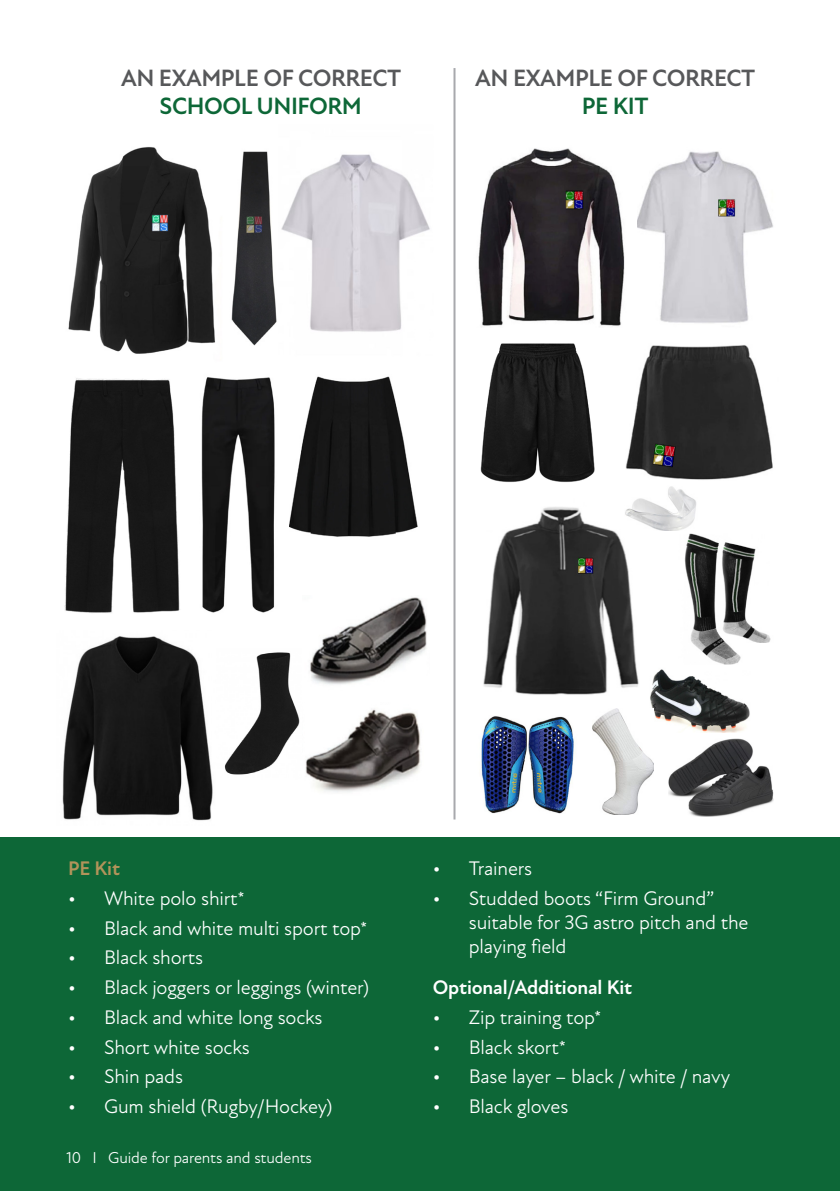
<style>
.page{position:relative;width:840px;height:1191px;background:#fff}
.page>*{position:absolute;margin:0;border:0;box-sizing:border-box;transform-origin:0 0}
.t1{font:700 24px/28px "New Atten";letter-spacing:-.02em;color:#57585a;text-align:center}
.t2{font:20px/24px "New Atten";letter-spacing:-.01em;color:#fff}
.t3{font:700 20px "New Atten";letter-spacing:-.01em;color:#fff}
.t4{font:700 20px "New Atten";color:#b2945a}
.t5{font:16px "New Atten";letter-spacing:-.01em;color:#fff}
.s1{color:#0d6737}
</style>
<div class="page">
<img style="left:224px;top:652px;width:76px;height:123px">
<img style="left:626px;top:345px;width:147px;height:135px">
<img style="left:480px;top:343px;width:115px;height:139px">
<img style="left:637px;top:151px;width:136px;height:173px">
<img style="left:478px;top:148px;width:147px;height:178px">
<img style="left:483px;top:507px;width:178px;height:188px">
<img style="left:684px;top:533px;width:87px;height:132px">
<img style="left:68px;top:147px;width:147px;height:207px">
<img style="left:231px;top:151px;width:46px;height:195px">
<img style="left:281px;top:154px;width:149px;height:178px">
<img style="left:64px;top:378px;width:116px;height:235px">
<img style="left:201px;top:377px;width:74px;height:236px">
<img style="left:289px;top:376px;width:129px;height:161px">
<img style="left:62px;top:636px;width:151px;height:185px">
<img style="left:310px;top:597px;width:117px;height:88px">
<img style="left:305px;top:709px;width:116px;height:83px">
<hr style="left:453px;top:68px;width:2px;height:751px;background:#a8a9ad">
<img style="left:481px;top:716px;width:94px;height:97px">
<img style="left:646px;top:665px;width:104px;height:68px">
<div style="left:0;top:837px;width:839px;height:354px;background:#0d6737"></div>
<img style="left:668px;top:738px;width:104px;height:78px">
<img style="left:592px;top:708px;width:61px;height:106px">
<img style="left:624px;top:486px;width:72px;height:44px">
<p class="t1" style="left:121px;top:64px;width:281px">AN EXAMPLE OF CORRECT<br><span class="s1">SCHOOL UNIFORM</span></p>
<p class="t1" style="left:475px;top:64px;width:281px">AN EXAMPLE OF CORRECT<br><span class="s1">PE KIT</span></p>
<p class="t4" style="left:68px;top:857px;width:54px">PE Kit</p>
<p class="t2" style="left:68px;top:886px;width:178px">• White polo shirt*</p>
<p class="t2" style="left:68px;top:916px;width:301px">• Black and white multi sport top*</p>
<p class="t2" style="left:68px;top:946px;width:137px">• Black shorts</p>
<p class="t2" style="left:68px;top:975px;width:302px">• Black joggers or leggings (winter)</p>
<p class="t2" style="left:68px;top:1005px;width:256px">• Black and white long socks</p>
<p class="t2" style="left:68px;top:1035px;width:183px">• Short white socks</p>
<p class="t2" style="left:68px;top:1064px;width:116px">• Shin pads</p>
<p class="t2" style="left:68px;top:1094px;width:266px">• Gum shield (Rugby/Hockey)</p>
<p class="t5" style="left:66px;top:1148px;width:247px">10 I Guide for parents and students</p>
<p class="t2" style="left:432px;top:857px;width:101px">• Trainers</p>
<p class="t2" style="left:468px;top:886px;width:281px;text-indent:-36px">• Studded boots “Firm Ground” suitable for 3G astro pitch and the playing field</p>
<p class="t3" style="left:432px;top:975px;width:201px">Optional/Additional Kit</p>
<p class="t2" style="left:432px;top:1005px;width:170px">• Zip training top*</p>
<p class="t2" style="left:432px;top:1035px;width:135px">• Black skort*</p>
<p class="t2" style="left:432px;top:1064px;width:298px">• Base layer – black / white / navy</p>
<p class="t2" style="left:432px;top:1094px;width:137px">• Black gloves</p>
</div>
